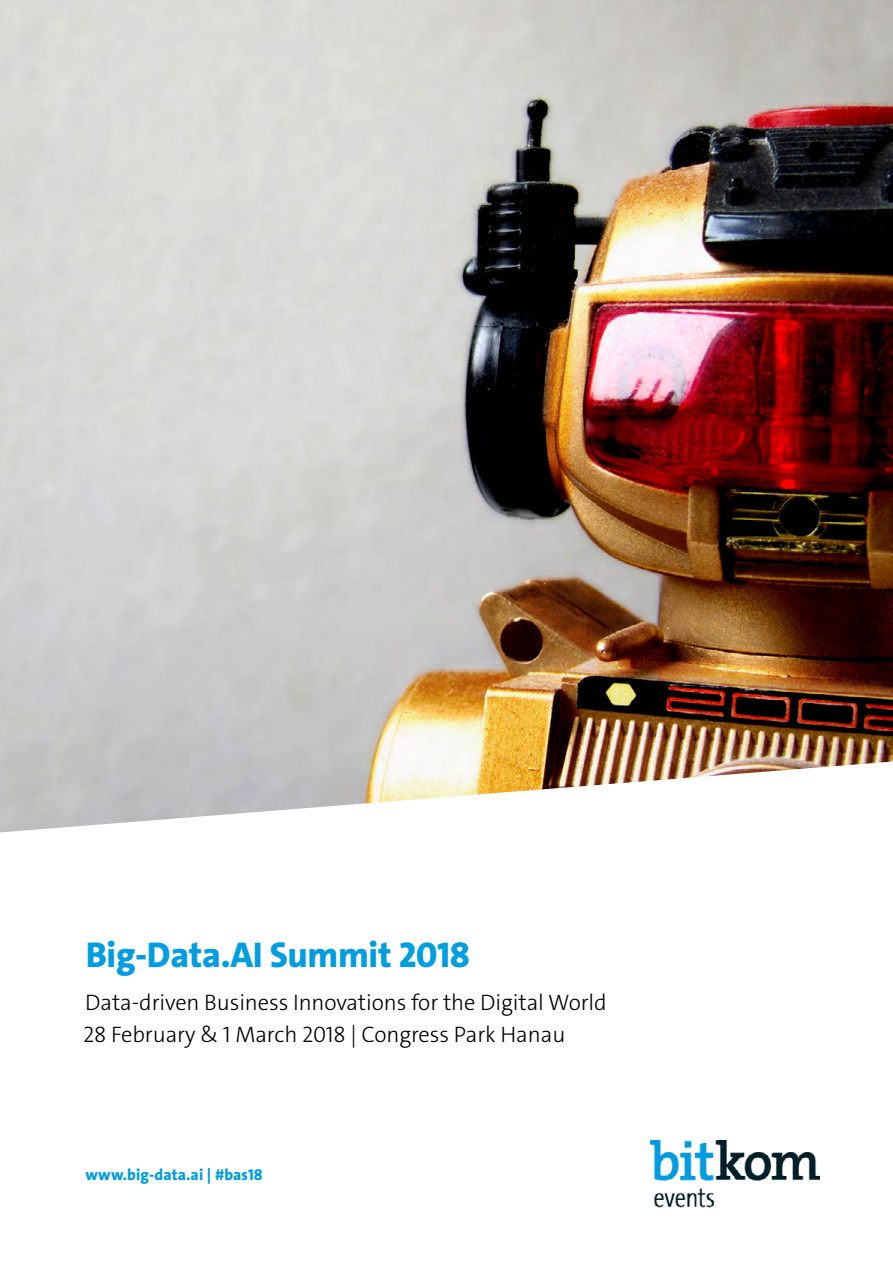
<style>
.page{position:relative;width:893px;height:1263px;background:#fff}
.page>*{position:absolute;margin:0;border:0;box-sizing:border-box;transform-origin:0 0}
.t1{font:800 36px "The Sans C4 s";letter-spacing:-.01em;color:#009ee0}
.t2{font:300 22.5px/32px "The Sans C4 s";letter-spacing:-.005em;color:#000}
.t3{font:800 15.75px "The Sans C4 s";letter-spacing:.005em;color:#009ee0}
</style>
<div class="page">
<img style="left:650px;top:1140px;width:169px;height:68px">
<img style="left:0;top:0;width:893px;height:832px">
<h1 class="t1" style="left:86px;top:932px;width:386px">Big-Data.AI Summit 2018</h1>
<p class="t2" style="left:83px;top:986px;width:525px">Data-driven Business Innovations for the Digital World<br>28 February &amp; 1 March 2018 | Congress Park Hanau</p>
<p class="t3" style="left:85px;top:1164px;width:179px">www.big-data.ai | #bas18</p>
</div>
